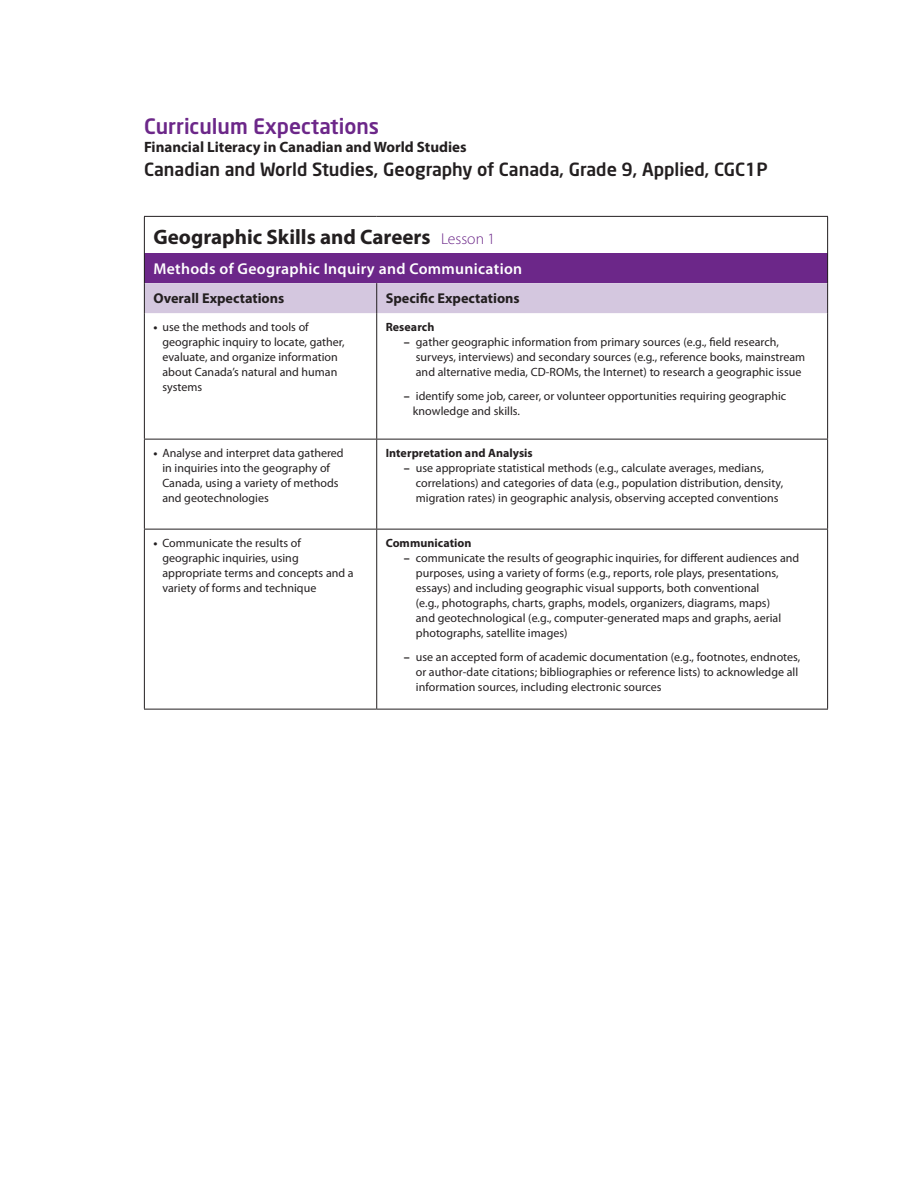
<style>
.page{position:relative;width:918px;height:1188px;background:#fff}
.page>*{position:absolute;margin:0;border:0;box-sizing:border-box;transform-origin:0 0}
.t1{font:700 21px "Myriad Pro";color:#231f20}
.t2{font:500 21px "Neo Sans";color:#6c2789}
.t3{font:500 18px "Neo Sans";color:#231f20}
.t4{font:600 15.75px "Myriad Pro";letter-spacing:.02em;color:#fff}
.t5{font:700 15px "Myriad Pro";color:#231f20}
.t6{font:700 14.25px "Myriad Pro";color:#231f20}
.t7{font:12px/15px "Myriad Pro";letter-spacing:.005em;color:#231f20}
.t8{font:700 12px "Myriad Pro";letter-spacing:.005em;color:#231f20}
.s1{font-weight:300;font-size:15.75px;color:#6c2789}
.s2{font-weight:700}
</style>
<div class="page">
<div style="left:144px;top:253px;width:684px;height:30px;background:#6c2789"></div>
<div style="left:145px;top:283px;width:682px;height:30px;background:#d4c7df"></div>
<hr style="left:376px;top:283px;width:1px;height:30px;background:#231f20">
<hr style="left:144px;top:253px;width:1px;height:30px;background:#231f20">
<hr style="left:827px;top:253px;width:1px;height:30px;background:#231f20">
<hr style="left:144px;top:439px;width:233px;height:1px;background:#231f20">
<hr style="left:377px;top:439px;width:451px;height:1px;background:#231f20">
<hr style="left:144px;top:529px;width:233px;height:1px;background:#231f20">
<hr style="left:377px;top:529px;width:451px;height:1px;background:#231f20">
<hr style="left:144px;top:709px;width:233px;height:1px;background:#231f20">
<hr style="left:377px;top:709px;width:451px;height:1px;background:#231f20">
<hr style="left:144px;top:283px;width:1px;height:30px;background:#231f20">
<hr style="left:827px;top:283px;width:1px;height:30px;background:#231f20">
<hr style="left:827px;top:313px;width:1px;height:126px;background:#231f20">
<hr style="left:827px;top:440px;width:1px;height:89px;background:#231f20">
<hr style="left:827px;top:530px;width:1px;height:179px;background:#231f20">
<hr style="left:144px;top:313px;width:1px;height:126px;background:#231f20">
<hr style="left:376px;top:313px;width:1px;height:126px;background:#231f20">
<hr style="left:144px;top:440px;width:1px;height:89px;background:#231f20">
<hr style="left:376px;top:440px;width:1px;height:89px;background:#231f20">
<hr style="left:144px;top:530px;width:1px;height:179px;background:#231f20">
<hr style="left:376px;top:530px;width:1px;height:179px;background:#231f20">
<hr style="left:144px;top:216px;width:233px;height:1px;background:#231f20">
<hr style="left:144px;top:217px;width:1px;height:36px;background:#231f20">
<hr style="left:377px;top:216px;width:451px;height:1px;background:#231f20">
<hr style="left:827px;top:217px;width:1px;height:36px;background:#231f20">
<h1 class="t2" style="left:144px;top:113px;width:237px">Curriculum Expectations</h1>
<p class="t5" style="left:144px;top:137px;width:324px">Financial Literacy in Canadian and World Studies</p>
<h2 class="t3" style="left:144px;top:158px;width:625px">Canadian and World Studies, Geography of Canada, Grade 9, Applied, CGC1P</h2>
<h1 class="t1" style="left:153px;top:223px;width:343px">Geographic Skills and Careers <span class="s1">Lesson 1</span></h1>
<h3 class="t4" style="left:153px;top:259px;width:370px">Methods of Geographic Inquiry and Communication</h3>
<p class="t6" style="left:153px;top:289px;width:133px">Overall Expectations</p>
<p class="t6" style="left:386px;top:289px;width:136px">Specific Expectations</p>
<p class="t7" style="left:162px;top:319px;width:184px;text-indent:-9px"><span class="s2">•</span> use the methods and tools of geographic inquiry to locate, gather, evaluate, and organize information about Canada’s natural and human systems</p>
<p class="t8" style="left:386px;top:319px;width:50px">Research</p>
<p class="t7" style="left:416px;top:334px;width:391px;text-indent:-12px"><span class="s2">–</span> gather geographic information from primary sources (e.g., field research, surveys, interviews) and secondary sources (e.g., reference books, mainstream and alternative media, CD-ROMs, the Internet) to research a geographic issue</p>
<p class="t7" style="left:413px;top:388px;width:375px;text-indent:-9px"><span class="s2">–</span> identify some job, career, or volunteer opportunities requiring geographic knowledge and skills.</p>
<p class="t7" style="left:162px;top:445px;width:183px;text-indent:-9px"><span class="s2">•</span> Analyse and interpret data gathered in inquiries into the geography of<br>Canada, using a variety of methods and geotechnologies</p>
<p class="t8" style="left:386px;top:445px;width:149px">Interpretation and Analysis</p>
<p class="t7" style="left:416px;top:460px;width:369px;text-indent:-12px"><span class="s2">–</span> use appropriate statistical methods (e.g., calculate averages, medians, correlations) and categories of data (e.g., population distribution, density, migration rates) in geographic analysis, observing accepted conventions</p>
<p class="t7" style="left:162px;top:535px;width:193px;text-indent:-9px"><span class="s2">•</span> Communicate the results of geographic inquiries, using appropriate terms and concepts and a variety of forms and technique</p>
<p class="t8" style="left:386px;top:535px;width:87px">Communication</p>
<p class="t7" style="left:416px;top:550px;width:385px;text-indent:-12px"><span class="s2">–</span> communicate the results of geographic inquiries, for different audiences and purposes, using a variety of forms (e.g., reports, role plays, presentations, essays) and including geographic visual supports, both conventional<br>(e.g., photographs, charts, graphs, models, organizers, diagrams, maps)<br>and geotechnological (e.g., computer-generated maps and graphs, aerial photographs, satellite images)</p>
<p class="t7" style="left:416px;top:649px;width:386px;text-indent:-12px"><span class="s2">–</span> use an accepted form of academic documentation (e.g., footnotes, endnotes, or author-date citations; bibliographies or reference lists) to acknowledge all information sources, including electronic sources</p>
</div>
